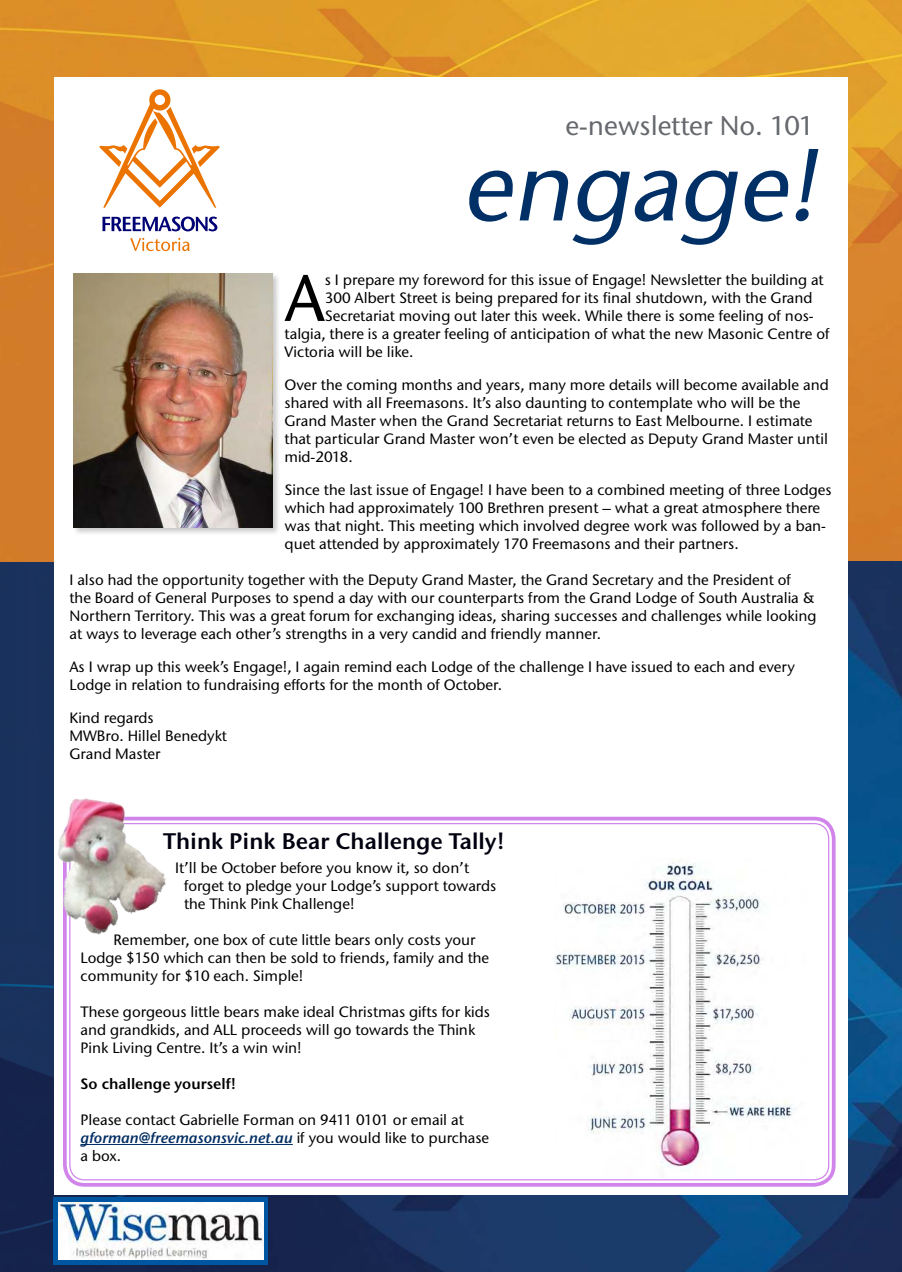
<style>
.page{position:relative;width:902px;height:1272px;background:#fff}
.page>*{position:absolute;margin:0;border:0;box-sizing:border-box;transform-origin:0 0}
.t1{font:italic 500 97.5px "Stone Sans ITC Std";color:#013066}
.t2{font:500 65.85px "Stone Sans ITC Std";color:#000}
.t3{font:500 27px "Stone Sans ITC Std";color:#65686d}
.t4{font:600 22.5px "Stone Sans ITC Std";color:#00000f}
.t5{font:500 15px/18px "Stone Sans ITC Std";color:#000}
.t6{font:600 15px "Stone Sans ITC Std";color:#000}
.s1{font-weight:600;font-style:italic;color:#002d62}
</style>
<div class="page">
<img style="left:53px;top:1195px;width:795px;height:77px">
<img style="left:53px;top:0;width:795px;height:77px">
<img style="left:848px;top:0;width:54px;height:562px">
<img style="left:0;top:0;width:53px;height:562px">
<img style="left:848px;top:562px;width:54px;height:710px">
<img style="left:0;top:562px;width:53px;height:710px">
<div style="left:72px;top:272px;width:209px;height:264px;background:#000;opacity:.22"></div>
<img style="left:74px;top:274px;width:198px;height:253px">
<svg style="left:53px;top:1197px;width:215px;height:67px;background:#2870ae"></svg>
<img style="left:58px;top:1203px;width:205px;height:56px">
<svg style="left:99px;top:89px;width:121px;height:119px"></svg>
<svg style="left:102px;top:217px;width:115px;height:14px"></svg>
<svg style="left:130px;top:238px;width:60px;height:13px"></svg>
<div style="left:63px;top:817px;width:773px;height:370px;border:4px solid #d185eb;border-radius:20px"></div>
<hr style="left:81px;top:1144px;width:212px;height:1px;background:#002d62">
<img style="left:554px;top:860px;width:240px;height:308px">
<img style="left:22px;top:779px;width:153px;height:165px">
<h3 class="t3" style="left:565px;top:114px;width:250px">e-newsletter No. 101</h3>
<h1 class="t1" style="left:461px;top:146px;width:373px">engage!</h1>
<h2 class="t2" style="left:285px;top:271px;width:42px">A</h2>
<p class="t5" style="left:325px;top:272px;width:500px">s I prepare my foreword for this issue of Engage! Newsletter the building at</p>
<p class="t5" style="left:325px;top:290px;width:489px">300 Albert Street is being prepared for its final shutdown, with the Grand</p>
<p class="t5" style="left:325px;top:308px;width:490px">Secretariat moving out later this week. While there is some feeling of nos-</p>
<p class="t5" style="left:285px;top:326px;width:546px">talgia, there is a greater feeling of anticipation of what the new Masonic Centre of</p>
<p class="t5" style="left:285px;top:344px;width:130px">Victoria will be like.</p>
<p class="t5" style="left:285px;top:377px;width:546px">Over the coming months and years, many more details will become available and shared with all Freemasons. It’s also daunting to contemplate who will be the Grand Master when the Grand Secretariat returns to East Melbourne. I estimate that particular Grand Master won’t even be elected as Deputy Grand Master until mid-2018.</p>
<p class="t5" style="left:285px;top:482px;width:549px">Since the last issue of Engage! I have been to a combined meeting of three Lodges which had approximately 100 Brethren present – what a great atmosphere there was that night. This meeting which involved degree work was followed by a ban&shy;quet attended by approximately 170 Freemasons and their partners.</p>
<p class="t5" style="left:69px;top:572px;width:749px">I also had the opportunity together with the Deputy Grand Master, the Grand Secretary and the President of<br>the Board of General Purposes to spend a day with our counterparts from the Grand Lodge of South Australia &amp; Northern Territory. This was a great forum for exchanging ideas, sharing successes and challenges while looking at ways to leverage each other’s strengths in a very candid and friendly manner.</p>
<p class="t5" style="left:69px;top:659px;width:727px">As I wrap up this week’s Engage!, I again remind each Lodge of the challenge I have issued to each and every<br>Lodge in relation to fundraising efforts for the month of October.</p>
<p class="t5" style="left:69px;top:710px;width:159px">Kind regards<br>MWBro. Hillel Benedykt<br>Grand Master</p>
<h3 class="t4" style="left:163px;top:831px;width:343px">Think Pink Bear Challenge Tally!</h3>
<p class="t5" style="left:184px;top:860px;width:314px;text-indent:-9px">It’ll be October before you know it, so don’t forget to pledge your Lodge’s support towards the Think Pink Challenge!</p>
<p class="t5" style="left:81px;top:932px;width:410px;text-indent:33px">Remember, one box of cute little bears only costs your<br>Lodge $150 which can then be sold to friends, family and the community for $10 each. Simple!</p>
<p class="t5" style="left:81px;top:1004px;width:411px">These gorgeous little bears make ideal Christmas gifts for kids and grandkids, and ALL proceeds will go towards the Think<br>Pink Living Centre. It’s a win win!</p>
<p class="t6" style="left:81px;top:1077px;width:157px">So challenge yourself!</p>
<p class="t5" style="left:81px;top:1112px;width:410px">Please contact Gabrielle Forman on 9411 0101 or email at <span class="s1">gforman@freemasonsvic.net.au</span> if you would like to purchase a box.</p>
</div>
